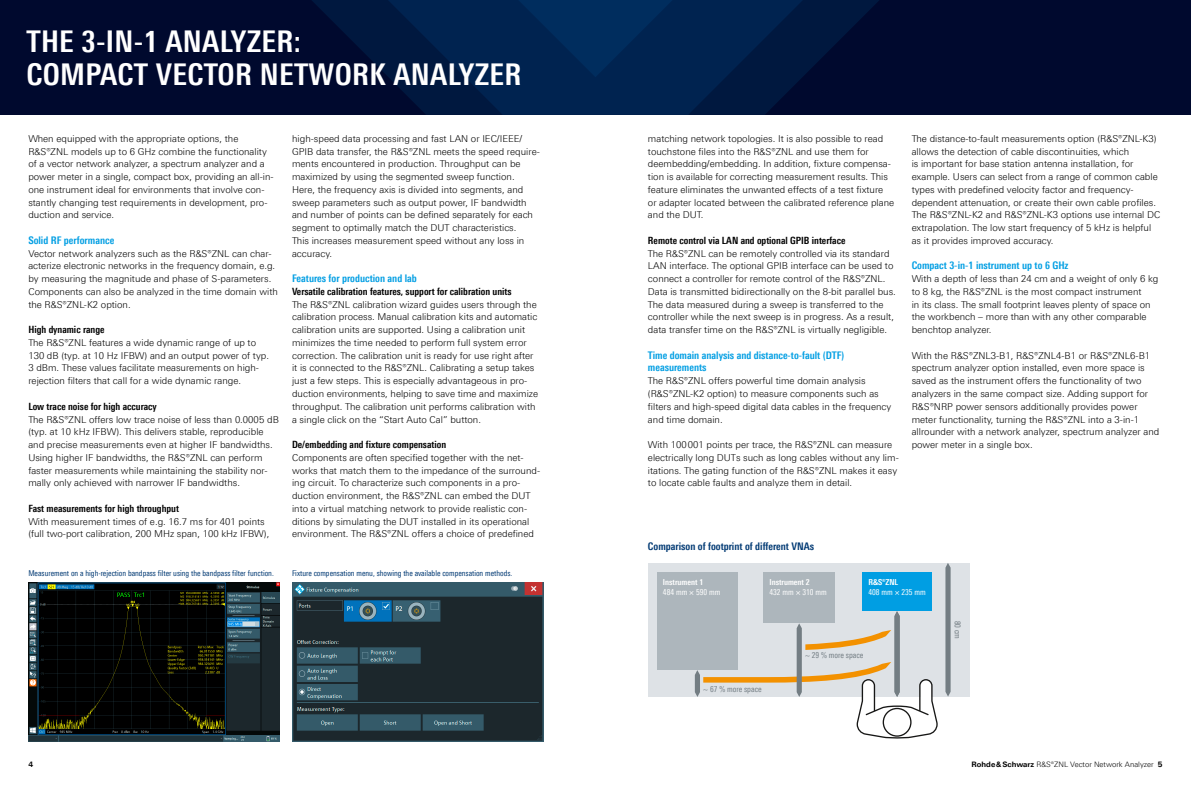
<style>
.page{position:relative;width:1191px;height:794px;background:#fff}
.page>*{position:absolute;margin:0;border:0;box-sizing:border-box;transform-origin:0 0}
.Seiten_Headline_30Pt{font:700 30px/33px "Linotype Univers 620 Cn";letter-spacing:.01em;color:#fff}
.Absatzfett_cyan{font:700 10.5px/12.8px "Linotype Univers 620 Cn";color:#009ee3}
.Grafik_Tabelle_Übers{font:700 10.5px "Linotype Univers 620 Cn";color:#003973}
.Absatzfett_schwarz{font:700 10px "Linotype Univers 620 Cn";color:#000}
.Absatzfett_schwarz_o{font:700 10px "Linotype Univers 620 Cn";color:#000}
.Haupttext_ohne_Absta{font:300 9.5px/12.8px "Linotype Univers 330";color:#000}
.Haupttext{font:300 9.5px/12.8px "Linotype Univers 330";color:#000}
.t1{font:700 8.2px/9.9px "Linotype Univers 620 Cn";color:#fff}
.t2{font:8.2px "Linotype Univers 420 Cn";color:#737d83}
.t3{font:8.2px/9.9px "Linotype Univers 420 Cn";color:#fff}
.Bildunterschrift{font:8px "Linotype Univers 420 Cn";color:#003973}
.t4{font:300 7.5px "Linotype Univers 330";color:#000}
.t5{font:700 7.5px "Linotype Univers 630";color:#000}
.s1{font-family:"Linotype Univers 420 Cn";font-weight:400}
.s2{font-family:"Linotype Univers 620 Cn";font-weight:700}
.s3{font-family:"Linotype Univers 630";font-weight:700}
</style>
<div class="page">
<div style="left:0;top:0;width:1191px;height:115px;background:#00092e"></div>
<svg style="left:312px;top:0;width:567px;height:76px;fill:#00173e"></svg>
<svg style="left:388px;top:0;width:415px;height:115px;background:#001e48"></svg>
<svg style="left:518px;top:0;width:154px;height:77px;background:#002857"></svg>
<div style="left:648px;top:563px;width:321px;height:133px;background:#dee2e6"></div>
<div style="left:657px;top:572px;width:80px;height:98px;background:#adb6bc"></div>
<div style="left:763px;top:572px;width:72px;height:51px;background:#adb6bc"></div>
<div style="left:862px;top:572px;width:70px;height:39px;background:#009ee3"></div>
<svg style="left:945px;top:563px;width:5px;height:133px"></svg>
<svg style="left:695px;top:611px;width:242px;height:127px"></svg>
<img style="left:28px;top:582px;width:251px;height:159px">
<img style="left:292px;top:582px;width:251px;height:159px">
<p class="Seiten_Headline_30Pt" style="left:26px;top:25px;width:496px">THE 3-IN-1 ANALYZER:<br>-COMPACT -VECTOR NETWORK ANALYZER</p>
<p class="Haupttext_ohne_Absta" style="left:28px;top:132px;width:247px">When equipped with the appropriate options, the R&amp;S®ZNL models up to 6 GHz combine the functionality of a vector network analyzer, a spectrum analyzer and a power meter in a single, compact box, providing an all-in&shy;one instrument ideal for environments that involve con&shy;stantly changing test requirements in development, pro&shy;duction and service.</p>
<p class="Absatzfett_cyan" style="left:28px;top:234px;width:87px">Solid RF performance</p>
<p class="Haupttext_ohne_Absta" style="left:28px;top:247px;width:251px">Vector network analyzers such as the R&amp;S®ZNL can char&shy;acterize electronic networks in the frequency domain, e.g. by measuring the magnitude and phase of S‑parameters.<br>Components can also be analyzed in the time domain with the R&amp;S®ZNL-K2 option.</p>
<p class="Absatzfett_schwarz" style="left:28px;top:324px;width:78px">High dynamic range</p>
<p class="Haupttext_ohne_Absta" style="left:28px;top:336px;width:242px">The R&amp;S®ZNL features a wide dynamic range of up to 130 dB (typ. at 10 Hz IFBW) and an output power of typ.<br>3 dBm. These values facilitate measurements on high&shy;rejection filters that call for a wide dynamic range.</p>
<p class="Absatzfett_schwarz" style="left:28px;top:400px;width:130px">Low trace noise for high accuracy</p>
<p class="Haupttext_ohne_Absta" style="left:28px;top:412px;width:252px">The R&amp;S®ZNL offers low trace noise of less than 0.0005 dB (typ. at 10 kHz IFBW). This delivers stable, reproducible and precise measurements even at higher IF bandwidths.<br>Using higher IF bandwidths, the R&amp;S®ZNL can perform faster measurements while maintaining the stability nor&shy;mally only achieved with narrower IF bandwidths.</p>
<p class="Absatzfett_schwarz" style="left:28px;top:502px;width:152px">Fast measurements for high throughput</p>
<p class="Haupttext_ohne_Absta" style="left:28px;top:515px;width:242px">With measurement times of e.g. 16.7 ms for 401 points (full two-port calibration, 200 MHz span, 100 kHz IFBW),</p>
<p class="Bildunterschrift" style="left:28px;top:568px;width:247px">Measurement on a high-rejection bandpass filter using the bandpass filter function.</p>
<p class="Haupttext_ohne_Absta" style="left:292px;top:132px;width:249px">high-speed data processing and fast LAN or IEC/IEEE/ GPIB data transfer, the R&amp;S®ZNL meets the speed require&shy;ments encountered in production. Throughput can be maximized by using the segmented sweep function.<br>Here, the frequency axis is divided into segments, and sweep parameters such as output power, IF bandwidth and number of points can be defined separately for each segment to optimally match the DUT characteristics.<br>This increases measurement speed without any loss in accuracy.</p>
<p class="Absatzfett_cyan" style="left:292px;top:272px;width:126px">Features for production and lab</p>
<p class="Absatzfett_schwarz_o" style="left:292px;top:285px;width:221px">Versatile calibration features, support for calibration units</p>
<p class="Haupttext_ohne_Absta" style="left:292px;top:298px;width:248px">The R&amp;S®ZNL calibration wizard guides users through the calibration process. Manual calibration kits and automatic calibration units are supported. Using a calibration unit minimizes the time needed to perform full system error correction. The calibration unit is ready for use right after it is connected to the R&amp;S®ZNL. Calibrating a setup takes just a few steps. This is especially advantageous in pro&shy;duction environments, helping to save time and maximize throughput. The calibration unit performs calibration with a single click on the “Start Auto Cal” button.</p>
<p class="Absatzfett_schwarz" style="left:292px;top:438px;width:156px">De/embedding and fixture compensation</p>
<p class="Haupttext_ohne_Absta" style="left:292px;top:451px;width:250px">Components are often specified together with the net&shy;works that match them to the impedance of the surround&shy;ing circuit. To characterize such components in a pro&shy;duction environment, the R&amp;S®ZNL can embed the DUT into a virtual matching network to provide realistic con&shy;ditions by simulating the DUT installed in its operational environment. The R&amp;S®ZNL offers a choice of predefined</p>
<p class="Bildunterschrift" style="left:292px;top:568px;width:222px">Fixture compensation menu, showing the available compensation methods.</p>
<p class="Haupttext_ohne_Absta" style="left:648px;top:132px;width:248px">matching network topologies. It is also possible to read touchstone files into the R&amp;S®ZNL and use them for deembedding/embedding. In addition, fixture compensa&shy;tion is available for correcting measurement results. This feature eliminates the unwanted effects of a test fixture or adapter located between the calibrated reference plane and the DUT.</p>
<p class="Absatzfett_schwarz" style="left:648px;top:234px;width:199px">Remote control via LAN and optional GPIB interface</p>
<p class="Haupttext_ohne_Absta" style="left:648px;top:247px;width:249px">The R&amp;S®ZNL can be remotely controlled via its standard LAN interface. The optional GPIB interface can be used to connect a controller for remote control of the R&amp;S®ZNL.<br>Data is transmitted bidirectionally on the 8-bit parallel bus.<br>The data measured during a sweep is transferred to the controller while the next sweep is in progress. As a result, data transfer time on the R&amp;S®ZNL is virtually negligible.</p>
<p class="Absatzfett_cyan" style="left:648px;top:348px;width:198px">Time domain analysis and distance-to-fault (DTF) measurements</p>
<p class="Haupttext_ohne_Absta" style="left:648px;top:374px;width:245px">The R&amp;S®ZNL offers powerful time domain analysis (R&amp;S®ZNL-K2 option) to measure components such as filters and high-speed digital data cables in the frequency and time domain.</p>
<p class="Haupttext" style="left:648px;top:438px;width:252px">With 100001 points per trace, the R&amp;S®ZNL can measure electrically long DUTs such as long cables without any lim&shy;itations. The gating function of the R&amp;S®ZNL makes it easy to locate cable faults and analyze them in detail.</p>
<p class="Haupttext" style="left:911px;top:132px;width:250px">The distance-to-fault measurements option (R&amp;S®ZNL-K3) allows the detection of cable discontinuities, which<br>is important for base station antenna installation, for example. Users can select from a range of common cable types with predefined velocity factor and frequency&shy;dependent attenuation, or create their own cable profiles.<br>The R&amp;S®ZNL-K2 and R&amp;S®ZNL-K3 options use internal DC extrapolation. The low start frequency of 5 kHz is helpful as it provides improved accuracy.</p>
<p class="Absatzfett_cyan" style="left:911px;top:259px;width:158px">Compact 3-in-1 instrument up to 6 GHz</p>
<p class="Haupttext_ohne_Absta" style="left:911px;top:272px;width:248px">With a depth of less than 24 cm and a weight of only 6 kg to 8 kg, the R&amp;S®ZNL is the most compact instrument<br>in its class. The small footprint leaves plenty of space on the workbench – more than with any other comparable benchtop analyzer.</p>
<p class="Haupttext" style="left:911px;top:349px;width:249px">With the R&amp;S®ZNL3-B1, R&amp;S®ZNL4-B1 or R&amp;S®ZNL6-B1 spectrum analyzer option installed, even more space is saved as the instrument offers the functionality of two analyzers in the same compact size. Adding support for R&amp;S®NRP power sensors additionally provides power meter functionality, turning the R&amp;S®ZNL into a 3-in-1 allrounder with a network analyzer, spectrum analyzer and power meter in a single box.</p>
<p class="Grafik_Tabelle_Übers" style="left:648px;top:540px;width:168px">Comparison of footprint of different VNAs</p>
<p class="t1" style="left:663px;top:577px;width:59px">Instrument 1<br><span class="s1">484 mm × 590 mm</span></p>
<p class="t1" style="left:769px;top:577px;width:59px">Instrument 2<br><span class="s1">432 mm × 310 mm</span></p>
<p class="t3" style="left:868px;top:577px;width:59px"><span class="s2">¸ZNL<br></span>408 mm × 235 mm</p>
<p class="t2" style="left:703px;top:684px;width:60px">~ 67 % more space</p>
<p class="t2" style="left:805px;top:650px;width:60px">~ 29 % more space</p>
<p class="t2" style="left:962px;top:620px;width:20px;rotate:90deg">80 cm</p>
<p class="t5" style="left:28px;top:760px;width:6px">4</p>
<p class="t4" style="left:971px;top:760px;width:192px"><span class="s3">Rohde&amp;Schwarz</span> R&amp;S®ZNL Vector Network Analyzer <span class="s3">5</span></p>
</div>
